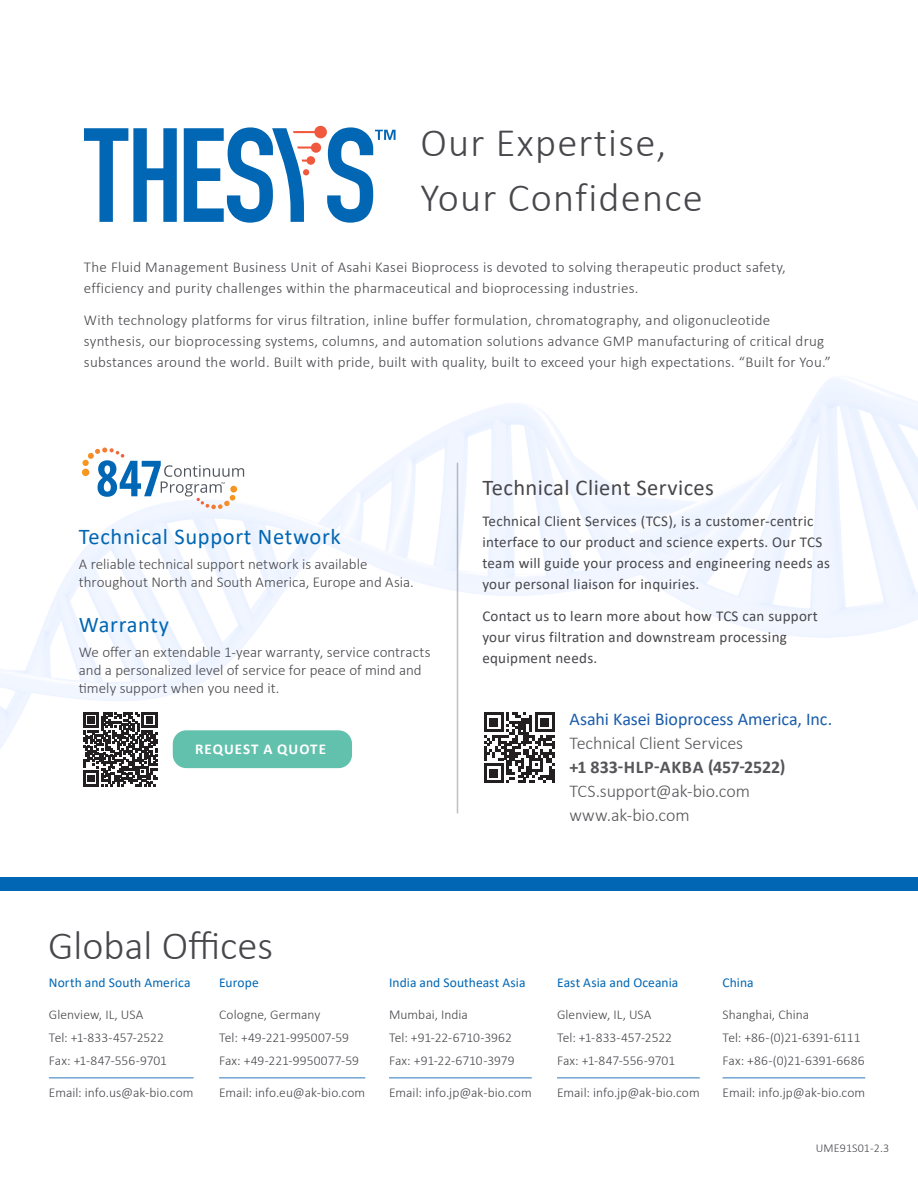
<style>
.page{position:relative;width:918px;height:1188px;background:#fff}
.page>*{position:absolute;margin:0;border:0;box-sizing:border-box;transform-origin:0 0}
.t1{font:300 40.5px/55.2px "Calibri";letter-spacing:.03em;color:#47474c}
.t2{font:300 40.5px "Calibri";color:#47474c}
.Body{font:22.5px "Calibri";letter-spacing:.03em;color:#0166b3}
.Body_Text{font:22.5px "Calibri";letter-spacing:.02em;color:#47474c}
.Small_Type{font:18px/24px "Calibri";letter-spacing:-.005em;color:#1a5cab}
.Small_Type-2{font:300 18px "Calibri";letter-spacing:-.005em;color:#56565a}
.Body_Text-2{font:300 15px/21px "Calibri";letter-spacing:.02em;color:#47474c}
.Body_Text-3{font:15px/21px "Calibri";letter-spacing:.02em;color:#47474c}
.Body-2{font:300 15px/18px "Calibri";color:#47474c}
.Body-3{font:700 15px "Calibri";letter-spacing:.07em;color:#fff}
.Body-4{font:300 13.5px "Calibri";color:#47474c}
.Contact_Info{font:300 13.5px "Calibri";letter-spacing:.005em;color:#47474c}
.t3{font:13.5px "Calibri";letter-spacing:.005em;color:#0166b3}
.t4{font:300 12px "Calibri";letter-spacing:.01em;color:#47474c}
.s1{font-weight:300;color:#56565a}
.s2{font-weight:700;color:#56565a}
</style>
<div class="page">
<img style="left:0;top:377px;width:918px;height:437px">
<hr style="left:389px;top:1078px;width:143px;height:1px;background:#2b79be">
<hr style="left:557px;top:1078px;width:143px;height:1px;background:#2b79be">
<hr style="left:219px;top:1078px;width:146px;height:1px;background:#2b79be">
<hr style="left:49px;top:1078px;width:145px;height:1px;background:#2b79be">
<hr style="left:723px;top:1078px;width:142px;height:1px;background:#2b79be">
<div style="left:0;top:878px;width:918px;height:13px;background:#0166b3"></div>
<svg style="left:82px;top:448px;width:162px;height:61px"></svg>
<div style="left:173px;top:730px;width:179px;height:38px;background:#62c1ac;border-radius:14px"></div>
<svg style="left:83px;top:712px;width:74px;height:74px"></svg>
<svg style="left:484px;top:712px;width:71px;height:71px"></svg>
<hr style="left:457px;top:463px;width:1px;height:350px;background:#bfbfbf">
<svg style="left:84px;top:128px;width:93px;height:94px"></svg>
<svg style="left:184px;top:125px;width:212px;height:98px"></svg>
<p class="t1" style="left:420px;top:114px;width:284px">Our Expertise,<br>Your Confidence</p>
<p class="Body_Text-2" style="left:84px;top:256px;width:703px">The Fluid Management Business Unit of Asahi Kasei Bioprocess is devoted to solving therapeutic product safety, efficiency and purity challenges within the pharmaceutical and bioprocessing industries.</p>
<p class="Body_Text-2" style="left:84px;top:309px;width:749px">With technology platforms for virus filtration, inline buffer formulation, chromatography, and oligonucleotide synthesis, our bioprocessing systems, columns, and automation solutions advance GMP manufacturing of critical drug substances around the world. Built with pride, built with quality, built to exceed your high expectations. “Built for You.”</p>
<p class="Body" style="left:79px;top:521px;width:264px">Technical Support Network</p>
<p class="Body-2" style="left:79px;top:555px;width:337px">A reliable technical support network is available throughout North and South America, Europe and Asia.</p>
<p class="Body" style="left:79px;top:609px;width:92px">Warranty</p>
<p class="Body-2" style="left:79px;top:642px;width:353px">We offer an extendable 1-year warranty, service contracts and a personalized level of service for peace of mind and timely support when you need it.</p>
<p class="Body-3" style="left:195px;top:739px;width:132px">REQUEST A QUOTE</p>
<p class="t2" style="left:48px;top:920px;width:227px">Global Offices</p>
<p class="Body_Text" style="left:482px;top:471px;width:233px">Technical Client Services</p>
<p class="Body_Text-3" style="left:482px;top:510px;width:349px">Technical Client Services (TCS), is a customer-centric interface to our product and science experts. Our TCS team will guide your process and engineering needs as your personal liaison for inquiries.</p>
<p class="Body_Text-3" style="left:482px;top:605px;width:337px">Contact us to learn more about how TCS can support your virus filtration and downstream processing equipment needs.</p>
<p class="Small_Type" style="left:569px;top:707px;width:264px">Asahi Kasei Bioprocess America, Inc.<br><span class="s1">Technical Client Services<br></span><span class="s2">+1 833-HLP-AKBA (457-2522)</span></p>
<p class="Small_Type-2" style="left:569px;top:780px;width:182px">TCS.support@ak-bio.com</p>
<p class="Small_Type-2" style="left:569px;top:804px;width:122px">www.ak-bio.com</p>
<p class="t3" style="left:49px;top:973px;width:143px">North and South America</p>
<p class="Contact_Info" style="left:49px;top:1006px;width:96px">Glenview, IL, USA</p>
<p class="Body-4" style="left:49px;top:1029px;width:117px">Tel: +1-833-457-2522</p>
<p class="Body-4" style="left:49px;top:1052px;width:120px">Fax: +1-847-556-9701</p>
<p class="Body-4" style="left:49px;top:1085px;width:146px">Email: info.us@ak-bio.com</p>
<p class="t3" style="left:219px;top:973px;width:41px">Europe</p>
<p class="Contact_Info" style="left:219px;top:1006px;width:103px">Cologne, Germany</p>
<p class="Body-4" style="left:219px;top:1029px;width:131px">Tel: +49-221-995007-59</p>
<p class="Body-4" style="left:219px;top:1052px;width:141px">Fax: +49-221-9950077-59</p>
<p class="Body-4" style="left:219px;top:1085px;width:148px">Email: info.eu@ak-bio.com</p>
<p class="t3" style="left:389px;top:973px;width:138px">India and Southeast Asia</p>
<p class="Contact_Info" style="left:389px;top:1006px;width:80px">Mumbai, India</p>
<p class="Body-4" style="left:389px;top:1029px;width:124px">Tel: +91-22-6710-3962</p>
<p class="Body-4" style="left:389px;top:1052px;width:127px">Fax: +91-22-6710-3979</p>
<p class="Body-4" style="left:389px;top:1085px;width:144px">Email: info.jp@ak-bio.com</p>
<p class="t3" style="left:557px;top:973px;width:123px">East Asia and Oceania</p>
<p class="Contact_Info" style="left:557px;top:1006px;width:96px">Glenview, IL, USA</p>
<p class="Body-4" style="left:557px;top:1029px;width:117px">Tel: +1-833-457-2522</p>
<p class="Body-4" style="left:557px;top:1052px;width:120px">Fax: +1-847-556-9701</p>
<p class="Body-4" style="left:557px;top:1085px;width:144px">Email: info.jp@ak-bio.com</p>
<p class="t3" style="left:723px;top:973px;width:33px">China</p>
<p class="Contact_Info" style="left:723px;top:1006px;width:88px">Shanghai, China</p>
<p class="Body-4" style="left:723px;top:1029px;width:139px">Tel: +86-(0)21-6391-6111</p>
<p class="Body-4" style="left:723px;top:1052px;width:144px">Fax: +86-(0)21-6391-6686</p>
<p class="Body-4" style="left:723px;top:1085px;width:144px">Email: info.jp@ak-bio.com</p>
<p class="t4" style="left:816px;top:1140px;width:75px">UME91S01-2.3</p>
</div>
